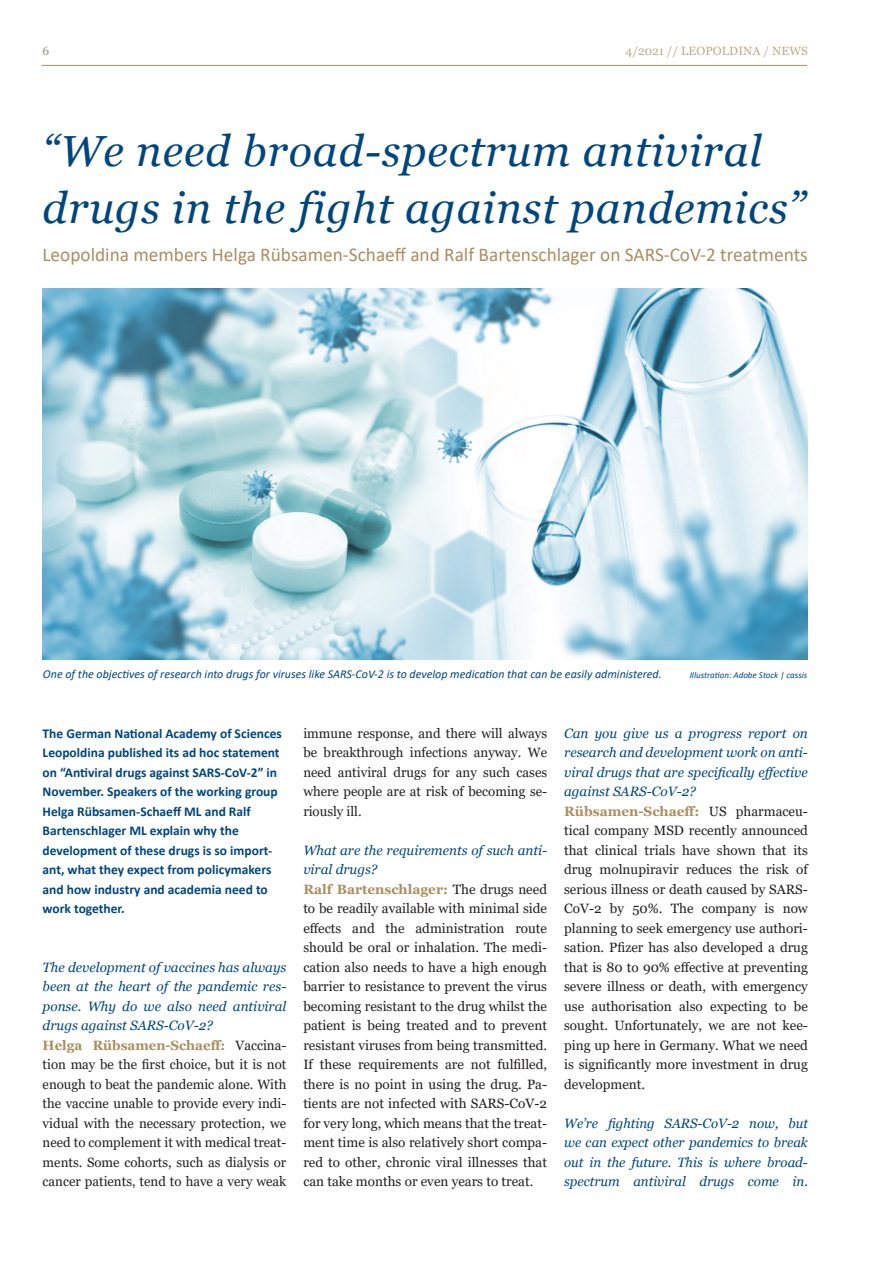
<style>
.page{position:relative;width:893px;height:1263px;background:#fff}
.page>*{position:absolute;margin:0;border:0;box-sizing:border-box;transform-origin:0 0}
.Headline_2___mittel{font:italic 43.5px/57px "Georgia";letter-spacing:.02em;color:#00467e}
.t1{font:19.5px "Calibri";color:#ab8e60}
.Fliesstext{font:13.5px/19.5px "Georgia";color:#231f20;text-align:justify}
.t2{font:700 13.5px/19.5px "Calibri";color:#00467e}
.Interview_-_Frage{font:italic 13.5px/19.5px "Georgia";color:#00467e;text-align:justify}
.Fliesstext-2{font:italic 13.5px/19.5px "Georgia";color:#00467e;text-align:justify}
.Bildunterschrift{font:italic 12px "Calibri";color:#00467e}
.t3{font:12px "Georgia";letter-spacing:.01em;color:#c0aa87}
.t4{font:12px "Georgia";color:#ab8e60}
.Bildunterschrift-2{font:italic 9px "Calibri";color:#00467e}
.s1{font-weight:700;color:#ab8e60}
</style>
<div class="page">
<hr style="left:42px;top:65px;width:765px;height:1px;background:#ab8e60">
<img style="left:43px;top:288px;width:765px;height:371px">
<p class="t4" style="left:43px;top:44px;width:8px">6</p>
<p class="t3" style="left:626px;top:44px;width:184px">4/2021 // LEOPOLDINA / NEWS</p>
<p class="Headline_2___mittel" style="left:43px;top:123px;width:764px">“We need broad-spectrum antiviral drugs in the fight against pandemics”</p>
<p class="t1" style="left:43px;top:241px;width:767px">Leopoldina members Helga Rübsamen-Schaeff and Ralf Bartenschlager on SARS-CoV-2 treatments</p>
<p class="Bildunterschrift" style="left:43px;top:665px;width:620px">One of the objectives of research into drugs for viruses like SARS-CoV-2 is to develop medication that can be easily administered.</p>
<p class="Bildunterschrift-2" style="left:690px;top:668px;width:119px">Illustration: Adobe Stock | cassis</p>
<p class="t2" style="left:43px;top:723px;width:241px">The German National Academy of Sciences Leopoldina published its ad hoc statement on “Antiviral drugs against SARS-CoV-2” in November. Speakers of the working group Helga Rübsamen-Schaeff ML and Ralf Bartenschlager ML explain why the development of these drugs is so import&shy;ant, what they expect from policymakers and how industry and academia need to work together.</p>
<p class="Interview_-_Frage" style="left:43px;top:957px;width:245px">The development of vaccines has always been at the heart of the pandemic res&shy;ponse. Why do we also need antiviral drugs against SARS-CoV-2?</p>
<p class="Fliesstext" style="left:43px;top:1036px;width:245px"><span class="s1">Helga Rübsamen-Schaeff:</span> Vaccina&shy;tion may be the first choice, but it is not enough to beat the pandemic alone. With the vaccine unable to provide every indi&shy;vidual with the necessary protection, we need to complement it with medical treat&shy;ments. Some cohorts, such as dialysis or cancer patients, tend to have a very weak</p>
<p class="Fliesstext" style="left:303px;top:724px;width:245px">immune response, and there will always be breakthrough infections anyway. We need antiviral drugs for any such cases where people are at risk of becoming se&shy;riously ill.</p>
<p class="Interview_-_Frage" style="left:303px;top:840px;width:245px">What are the requirements of such anti&shy;viral drugs?</p>
<p class="Fliesstext" style="left:303px;top:880px;width:245px"><span class="s1">Ralf Bartenschlager:</span> The drugs need to be readily available with minimal side effects and the administration route should be oral or inhalation. The medi&shy;cation also needs to have a high enough barrier to resistance to prevent the virus becoming resistant to the drug whilst the patient is being treated and to prevent resistant viruses from being transmitted.<br>If these requirements are not fulfilled, there is no point in using the drug. Pa&shy;tients are not infected with SARS-CoV-2 for very long, which means that the treat&shy;ment time is also relatively short compa&shy;red to other, chronic viral illnesses that can take months or even years to treat.</p>
<p class="Fliesstext-2" style="left:564px;top:723px;width:245px">Can you give us a progress report on research and development work on anti&shy;viral drugs that are specifically effective against SARS-CoV-2?</p>
<p class="Fliesstext" style="left:564px;top:802px;width:245px"><span class="s1">Rübsamen-Schaeff:</span> US pharmaceu&shy;tical company MSD recently announced that clinical trials have shown that its drug molnupiravir reduces the risk of serious illness or death caused by SARS-CoV-2 by 50%. The company is now planning to seek emergency use authori&shy;sation. Pfizer has also developed a drug that is 80 to 90% effective at preventing severe illness or death, with emergency use authorisation also expecting to be sought. Unfortunately, we are not kee&shy;ping up here in Germany. What we need is significantly more investment in drug development.</p>
<p class="Interview_-_Frage" style="left:564px;top:1113px;width:245px">We’re fighting SARS-CoV-2 now, but we can expect other pandemics to break out in the future. This is where broad&shy;spectrum antiviral drugs come in.</p>
</div>
